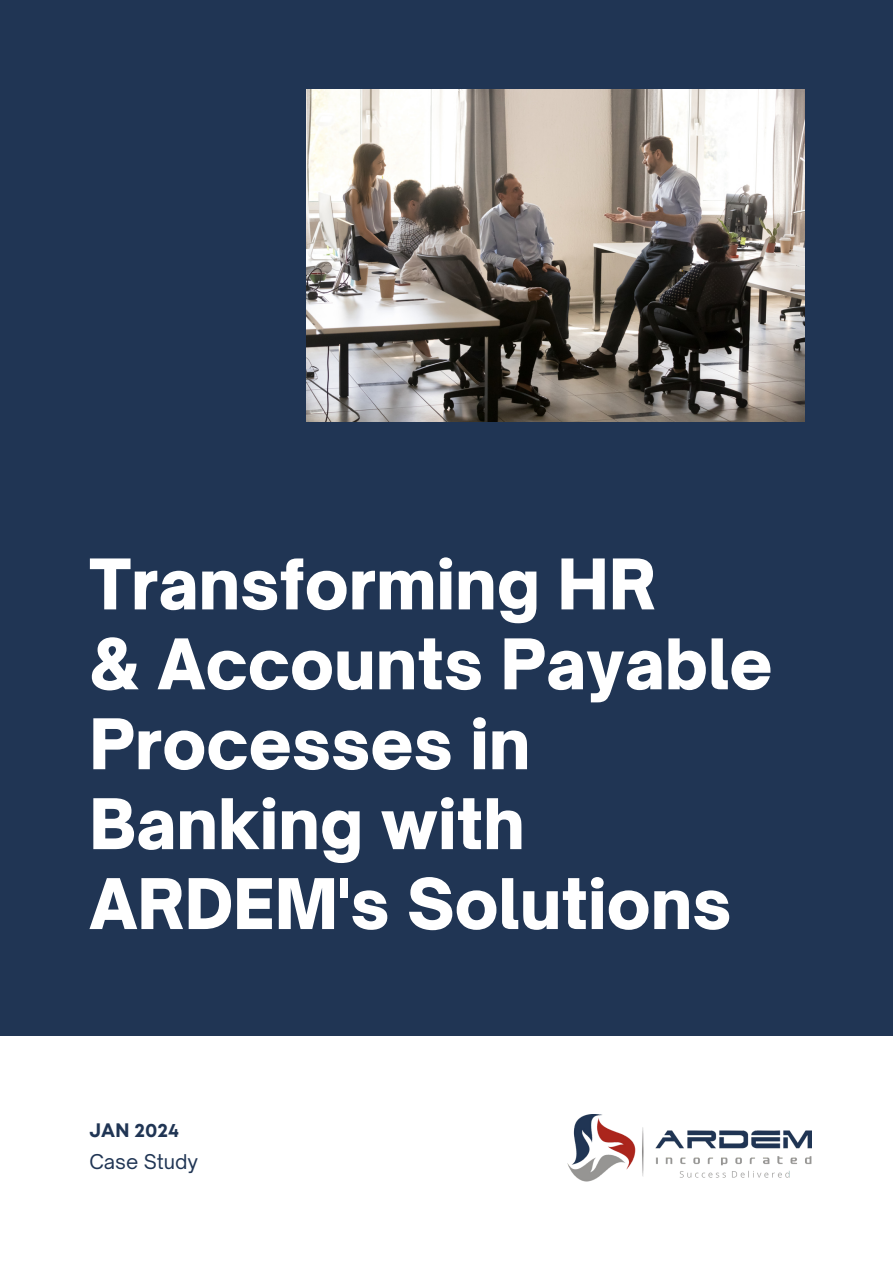
<style>
.page{position:relative;width:893px;height:1264px;background:#fff}
.page>*{position:absolute;margin:0;border:0;box-sizing:border-box;transform-origin:0 0}
.t1{font:900 66.75px/79.8px "Open Sauce One";color:#fff}
.t2{font:19.5px "Open Sauce One";color:#203554}
.t3{font:700 19.5px "Mont";color:#203554}
</style>
<div class="page">
<div style="left:0;top:0;width:892px;height:1035px;background:#203554"></div>
<img style="left:307px;top:89px;width:497px;height:332px">
<img style="left:567px;top:1114px;width:244px;height:68px">
<p class="t1" style="left:89px;top:544px;width:568px">Transforming HR</p>
<p class="t1" style="left:89px;top:624px;width:684px">&amp; Accounts Payable<br>Processes in<br>Banking with<br>ARDEM's Solutions</p>
<p class="t3" style="left:89px;top:1123px;width:91px">JAN 2024</p>
<p class="t2" style="left:89px;top:1149px;width:110px">Case Study</p>
</div>
